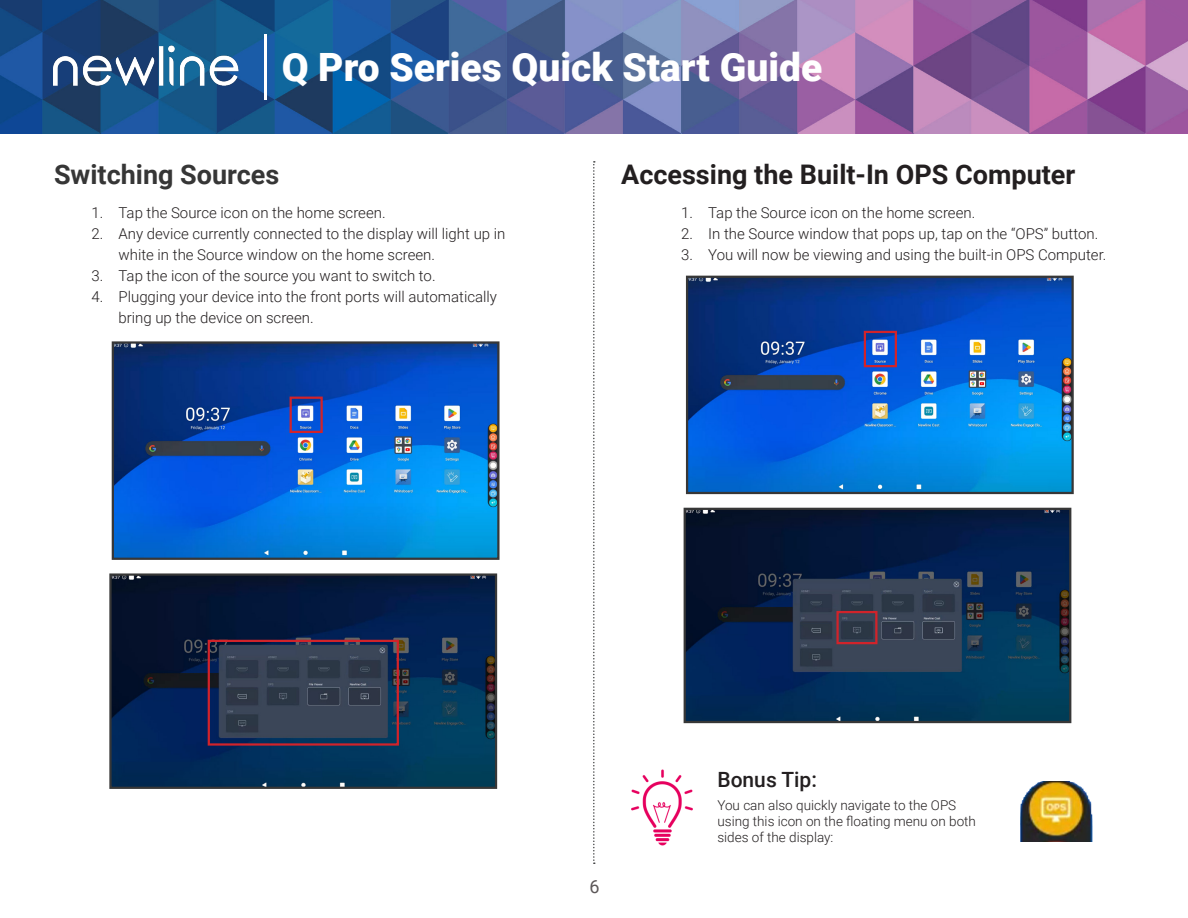
<style>
.page{position:relative;width:1188px;height:918px;background:#fff}
.page>*{position:absolute;margin:0;border:0;box-sizing:border-box;transform-origin:0 0}
.t1{font:900 39px "Roboto";color:#fff}
.t2{font:700 27px "Roboto";color:#231f20}
.t3{font:700 27px "Roboto";color:#363636}
.t4{font:500 21px "Roboto";color:#231f20}
.Paragraph_Style_1{font:18px "Roboto";color:#5c5758}
.t5{font:300 15px/21px "Roboto";color:#231f20}
.t6{font:300 13.5px/16.2px "Roboto";color:#231f20}
</style>
<div class="page">
<img style="left:0;top:0;width:1188px;height:134px">
<hr style="left:264px;top:34px;width:3px;height:66px;background:#fff">
<img style="left:53px;top:46px;width:186px;height:40px">
<svg style="left:593px;top:161px;width:2px;height:703px"></svg>
<img style="left:115px;top:344px;width:382px;height:213px">
<div style="left:112px;top:341px;width:388px;height:219px;border:2px solid #373737"></div>
<div style="left:290px;top:397px;width:33px;height:36px;border:2px solid #d1232a"></div>
<img style="left:112px;top:576px;width:382px;height:210px">
<div style="left:109px;top:573px;width:388px;height:216px;border:2px solid #373737"></div>
<img style="left:689px;top:279px;width:382px;height:212px">
<div style="left:686px;top:276px;width:388px;height:218px;border:2px solid #373737"></div>
<div style="left:864px;top:331px;width:33px;height:36px;border:2px solid #d1232a"></div>
<img style="left:687px;top:511px;width:381px;height:209px">
<div style="left:684px;top:508px;width:387px;height:215px;border:2px solid #373737"></div>
<div style="left:836px;top:611px;width:41px;height:33px;border:2px solid #d1232a"></div>
<img style="left:1020px;top:781px;width:73px;height:61px">
<img style="left:631px;top:769px;width:62px;height:77px">
<div style="left:208px;top:640px;width:191px;height:106px;border:2px solid #d1232a"></div>
<p class="t1" style="left:282px;top:40px;width:542px">Q Pro Series Quick Start Guide</p>
<p class="t3" style="left:54px;top:156px;width:227px">Switching Sources</p>
<p class="t2" style="left:621px;top:156px;width:456px">Accessing the Built-In OPS Computer</p>
<p class="t5" style="left:681px;top:202px;width:296px">1. Tap the Source icon on the home screen.</p>
<p class="t5" style="left:681px;top:223px;width:419px">2. In the Source window that pops up, tap on the “OPS” button.</p>
<p class="t5" style="left:681px;top:244px;width:427px">3. You will now be viewing and using the built-in OPS Computer.</p>
<p class="t5" style="left:92px;top:202px;width:296px">1. Tap the Source icon on the home screen.</p>
<p class="t5" style="left:118px;top:223px;width:388px;text-indent:-27px">2. Any device currently connected to the display will light up in white in the Source window on the home screen.</p>
<p class="t5" style="left:92px;top:265px;width:346px">3. Tap the icon of the source you want to switch to.</p>
<p class="t5" style="left:118px;top:286px;width:380px;text-indent:-27px">4. Plugging your device into the front ports will automatically bring up the device on screen.</p>
<p class="Paragraph_Style_1" style="left:590px;top:874px;width:12px">6</p>
<p class="t4" style="left:717px;top:764px;width:101px">Bonus Tip:</p>
<p class="t6" style="left:717px;top:796px;width:260px">You can also quickly navigate to the OPS using this icon on the floating menu on both sides of the display:</p>
</div>
